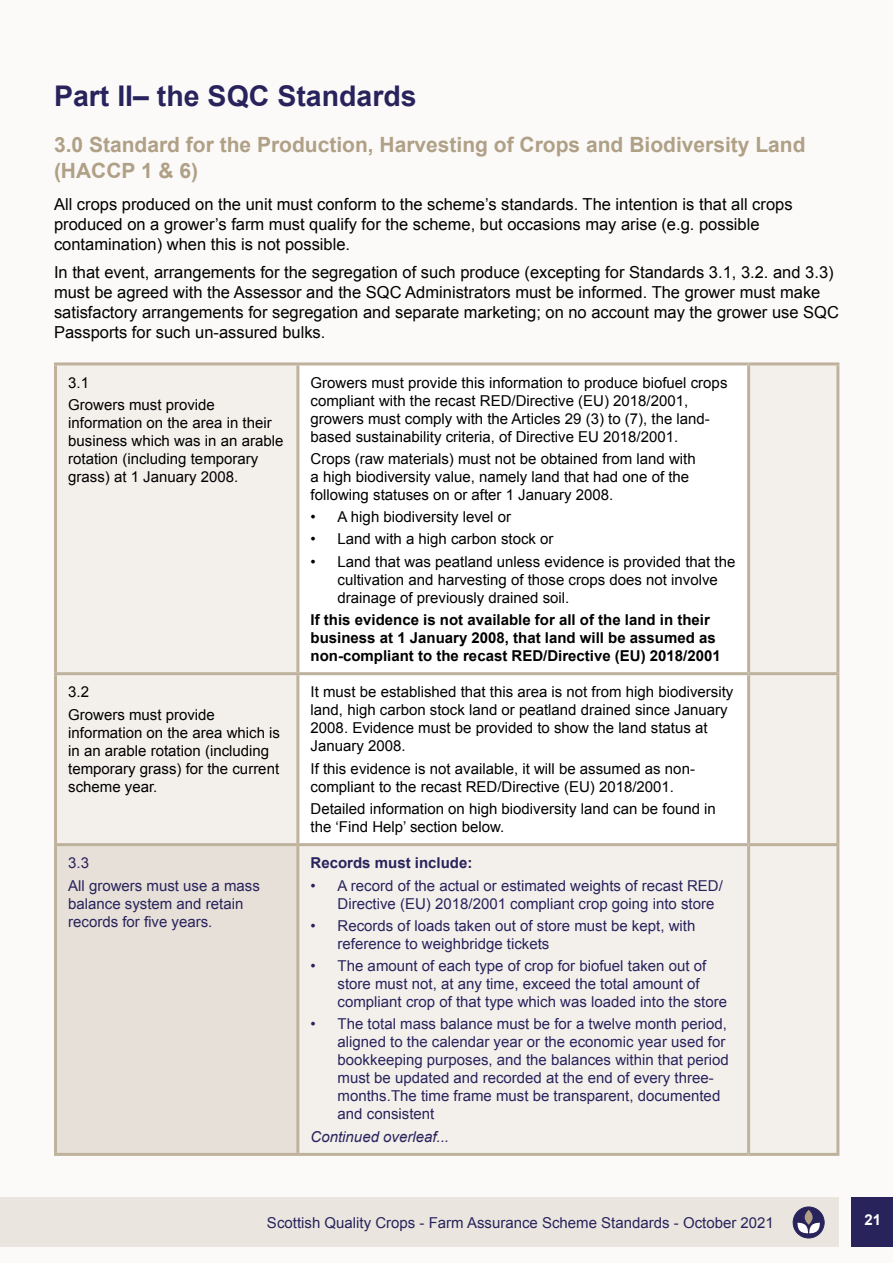
<style>
.page{position:relative;width:893px;height:1263px;background:#fbfaf9}
.page>*{position:absolute;margin:0;border:0;box-sizing:border-box;transform-origin:0 0}
.t1{font:700 28.5px "Arial";color:#29235c}
.t2{font:700 21px/25.2px "Arial";color:#b0a086}
.t3{font:16.5px/19.8px "Arial";color:#000}
.t4{font:15px/18px "Arial";color:#000}
.t5{font:15px/18px "Arial";color:#29235c}
.t6{font:700 15px/18px "Arial";color:#000}
.t7{font:italic 15px "Arial";color:#29235c}
.t8{font:700 15px "Arial";color:#29235c}
.t9{font:700 15px "Arial";color:#fff}
</style>
<div class="page">
<div style="left:851px;top:1198px;width:42px;height:49px;background:#29235c"></div>
<div style="left:0;top:1198px;width:838px;height:49px;background:#eae6df"></div>
<div style="left:793px;top:1207px;width:31px;height:31px;background:#29235c;border:1px solid #29235c;border-radius:50%"></div>
<div style="left:805px;top:1210px;width:8px;height:15px;background:#b0a086;border-radius:50%"></div>
<svg style="left:797px;top:1222px;width:23px;height:12px"></svg>
<div style="left:57px;top:365px;width:239px;height:478px;background:#f3f0ec"></div>
<svg style="left:299px;top:365px;width:537px;height:788px"></svg>
<div style="left:56px;top:845px;width:242px;height:309px;background:#e6e0d8"></div>
<hr style="left:54px;top:362px;width:244px;height:3px;background:#bfb29d">
<hr style="left:54px;top:365px;width:3px;height:307px;background:#bfb29d">
<hr style="left:298px;top:362px;width:451px;height:3px;background:#bfb29d">
<hr style="left:296px;top:365px;width:3px;height:307px;background:#bfb29d">
<hr style="left:749px;top:362px;width:90px;height:3px;background:#bfb29d">
<hr style="left:747px;top:365px;width:3px;height:307px;background:#bfb29d">
<hr style="left:836px;top:365px;width:3px;height:307px;background:#bfb29d">
<hr style="left:54px;top:672px;width:244px;height:3px;background:#bfb29d">
<hr style="left:54px;top:675px;width:3px;height:168px;background:#bfb29d">
<hr style="left:298px;top:672px;width:451px;height:3px;background:#bfb29d">
<hr style="left:296px;top:675px;width:3px;height:168px;background:#bfb29d">
<hr style="left:749px;top:672px;width:90px;height:3px;background:#bfb29d">
<hr style="left:747px;top:675px;width:3px;height:168px;background:#bfb29d">
<hr style="left:836px;top:675px;width:3px;height:168px;background:#bfb29d">
<hr style="left:54px;top:843px;width:244px;height:3px;background:#bfb29d">
<hr style="left:54px;top:846px;width:3px;height:307px;background:#bfb29d">
<hr style="left:298px;top:843px;width:451px;height:3px;background:#bfb29d">
<hr style="left:296px;top:846px;width:3px;height:307px;background:#bfb29d">
<hr style="left:749px;top:843px;width:90px;height:3px;background:#bfb29d">
<hr style="left:747px;top:846px;width:3px;height:307px;background:#bfb29d">
<hr style="left:836px;top:846px;width:3px;height:307px;background:#bfb29d">
<hr style="left:54px;top:1153px;width:244px;height:3px;background:#bfb29d">
<hr style="left:298px;top:1153px;width:451px;height:3px;background:#bfb29d">
<hr style="left:749px;top:1153px;width:90px;height:3px;background:#bfb29d">
<h1 class="t1" style="left:54px;top:77px;width:364px">Part II– the SQC Standards</h1>
<h2 class="t2" style="left:54px;top:133px;width:753px">3.0 Standard for the Production, Harvesting of Crops and Biodiversity Land (HACCP 1 &amp; 6)</h2>
<p class="t3" style="left:54px;top:195px;width:740px">All crops produced on the unit must conform to the scheme’s standards. The intention is that all crops produced on a grower’s farm must qualify for the scheme, but occasions may arise (e.g. possible contamination) when this is not possible.</p>
<p class="t3" style="left:54px;top:263px;width:786px">In that event, arrangements for the segregation of such produce (excepting for Standards 3.1, 3.2. and 3.3) must be agreed with the Assessor and the SQC Administrators must be informed. The grower must make satisfactory arrangements for segregation and separate marketing; on no account may the grower use SQC Passports for such un-assured bulks.</p>
<p class="t4" style="left:68px;top:371px;width:148px;line-height:22.2px">3.1<br>Growers must provide</p>
<p class="t4" style="left:68px;top:414px;width:217px">information on the area in their business which was in an arable rotation (including temporary grass) at 1 January 2008.</p>
<p class="t4" style="left:311px;top:373px;width:418px">Growers must provide this information to produce biofuel crops compliant with the recast RED/Directive (EU) 2018/2001, growers must comply with the Articles 29 (3) to (7), the land&shy;based sustainability criteria, of Directive EU 2018/2001.</p>
<p class="t4" style="left:311px;top:450px;width:387px">Crops (raw materials) must not be obtained from land with a high biodiversity value, namely land that had one of the following statuses on or after 1 January 2008.</p>
<p class="t4" style="left:311px;top:508px;width:202px">• A high biodiversity level or</p>
<p class="t4" style="left:311px;top:530px;width:244px">• Land with a high carbon stock or</p>
<p class="t4" style="left:338px;top:552px;width:399px;text-indent:-27px">• Land that was peatland unless evidence is provided that the cultivation and harvesting of those crops does not involve drainage of previously drained soil.</p>
<p class="t6" style="left:311px;top:611px;width:412px">If this evidence is not available for all of the land in their business at 1 January 2008, that land will be assumed as non-compliant to the recast RED/Directive (EU) 2018/2001</p>
<p class="t4" style="left:68px;top:681px;width:148px;line-height:22.2px">3.2<br>Growers must provide</p>
<p class="t4" style="left:68px;top:723px;width:213px">information on the area which is in an arable rotation (including temporary grass) for the current scheme year.</p>
<p class="t5" style="left:68px;top:852px;width:193px;line-height:22.2px">3.3<br>All growers must use a mass</p>
<p class="t5" style="left:68px;top:894px;width:177px">balance system and retain records for five years.</p>
<p class="t4" style="left:311px;top:683px;width:424px">It must be established that this area is not from high biodiversity land, high carbon stock land or peatland drained since January 2008. Evidence must be provided to show the land status at January 2008.</p>
<p class="t4" style="left:311px;top:759px;width:386px">If this evidence is not available, it will be assumed as non&shy;compliant to the recast RED/Directive (EU) 2018/2001.</p>
<p class="t4" style="left:311px;top:800px;width:407px">Detailed information on high biodiversity land can be found in the ‘Find Help’ section below.</p>
<p class="t8" style="left:311px;top:853px;width:163px">Records must include:</p>
<p class="t5" style="left:338px;top:876px;width:387px;text-indent:-27px">• A record of the actual or estimated weights of recast RED/<br>Directive (EU) 2018/2001 compliant crop going into store</p>
<p class="t5" style="left:338px;top:917px;width:359px;text-indent:-27px">• Records of loads taken out of store must be kept, with reference to weighbridge tickets</p>
<p class="t5" style="left:338px;top:957px;width:391px;text-indent:-27px">• The amount of each type of crop for biofuel taken out of store must not, at any time, exceed the total amount of compliant crop of that type which was loaded into the store</p>
<p class="t5" style="left:338px;top:1015px;width:393px;text-indent:-27px">• The total mass balance must be for a twelve month period, aligned to the calendar year or the economic year used for bookkeeping purposes, and the balances within that period must be updated and recorded at the end of every three&shy;months.The time frame must be transparent, documented and consistent</p>
<p class="t7" style="left:311px;top:1126px;width:140px">Continued overleaf...</p>
<p class="t5" style="left:267px;top:1214px;width:508px">Scottish Quality Crops - Farm Assurance Scheme Standards - October 2021</p>
<p class="t9" style="left:864px;top:1209px;width:18px">21</p>
</div>
